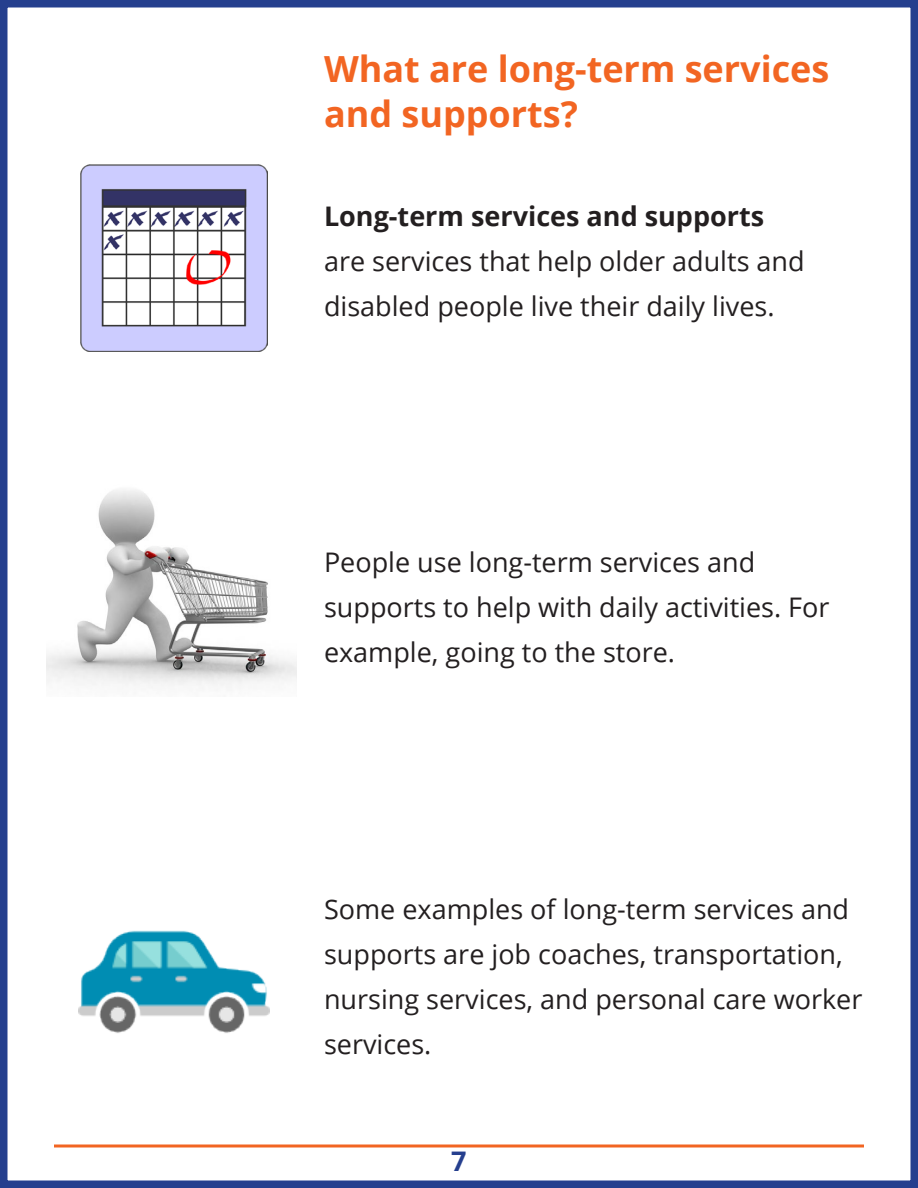
<style>
.page{position:relative;width:918px;height:1188px;background:#fff}
.page>*{position:absolute;margin:0;border:0;box-sizing:border-box;transform-origin:0 0}
.Header_Lv_2{font:700 36px/45px "Open Sans";color:#f26522}
.Body_Text__P{font:27px/45px "Open Sans";color:#231f20}
.t1{font:700 27px "Open Sans";color:#253f8e}
.s1{font-weight:700}
</style>
<div class="page">
<div style="left:0;top:0;width:918px;height:1188px;border:8px solid #253f8e"></div>
<svg style="left:54px;top:1144px;width:810px;height:4px;background:#f58b59"></svg>
<img style="left:78px;top:930px;width:192px;height:103px">
<img style="left:80px;top:164px;width:188px;height:187px">
<img style="left:46px;top:490px;width:250px;height:196px">
<p class="Header_Lv_2" style="left:324px;top:45px;width:507px">What are long-term services and supports?</p>
<p class="Body_Text__P" style="left:324px;top:193px;width:482px"><span class="s1">Long-term services and supports </span>are services that help older adults and disabled people live their daily lives.</p>
<p class="Body_Text__P" style="left:324px;top:539px;width:507px">People use long-term services and supports to help with daily activities. For example, going to the store.</p>
<p class="Body_Text__P" style="left:324px;top:886px;width:540px">Some examples of long-term services and supports are job coaches, transportation, nursing services, and personal care worker services.</p>
<p class="t1" style="left:451px;top:1142px;width:17px">7</p>
</div>
